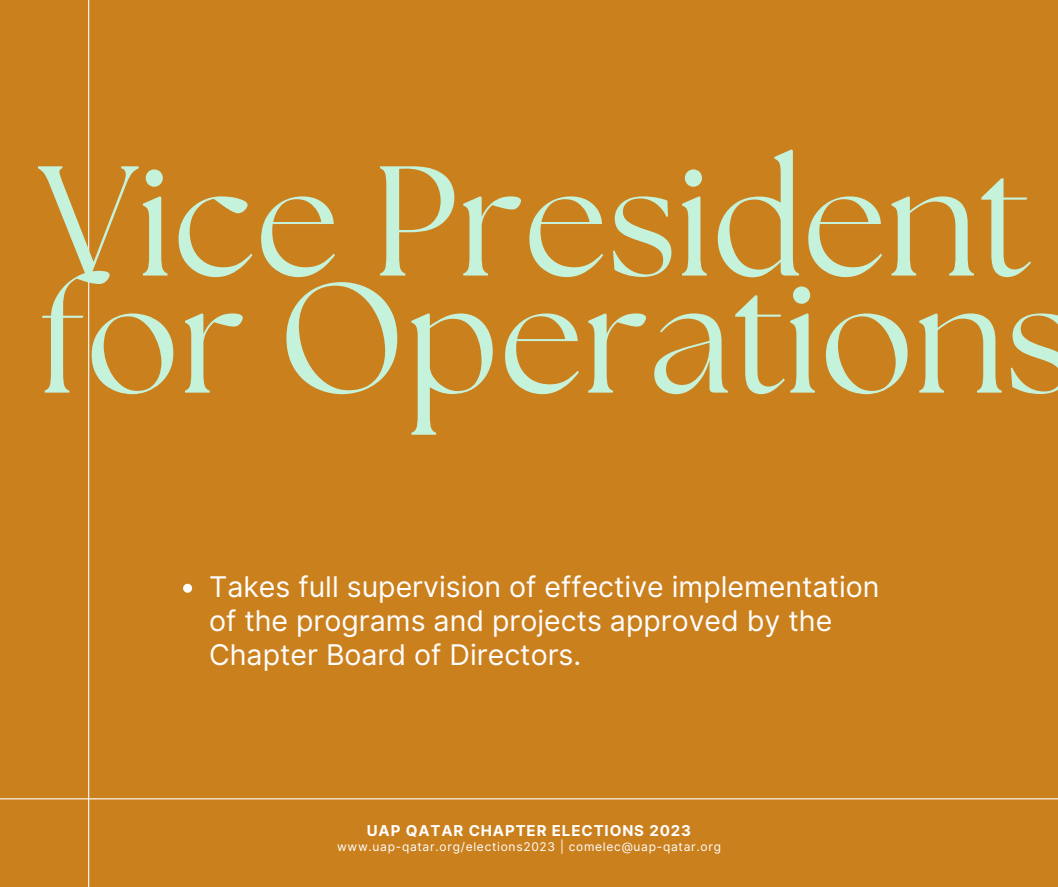
<style>
.page{position:relative;width:1058px;height:887px;background:#fff}
.page>*{position:absolute;margin:0;border:0;box-sizing:border-box;transform-origin:0 0}
.t1{font:156px/117px "The Seasons";color:#c5f2da}
.t2{font:28.5px/33.8px "Inter";color:#fffefe}
.t3{font:700 15px "Inter";letter-spacing:.06em;color:#fff}
.t4{font:12px "Inter";letter-spacing:.06em;color:#fff}
</style>
<div class="page">
<div style="left:0;top:0;width:1058px;height:886px;background:#cb801e"></div>
<hr style="left:0;top:798px;width:1057px;height:1px;background:#fffefe">
<hr style="left:88px;top:0;width:1px;height:886px;background:#fffefe">
<svg style="left:183px;top:583px;width:9px;height:9px"></svg>
<h1 class="t1" style="left:39px;top:173px;width:1037px">Vice President for Operations</h1>
<p class="t2" style="left:209px;top:570px;width:672px">Takes full supervision of effective implementation of the programs and projects approved by the<br>Chapter Board of Directors.</p>
<p class="t3" style="left:367px;top:821px;width:326px">UAP QATAR CHAPTER ELECTIONS 2023</p>
<p class="t4" style="left:337px;top:839px;width:385px">www.uap-qatar.org/elections2023 | comelec@uap-qatar.org</p>
</div>
